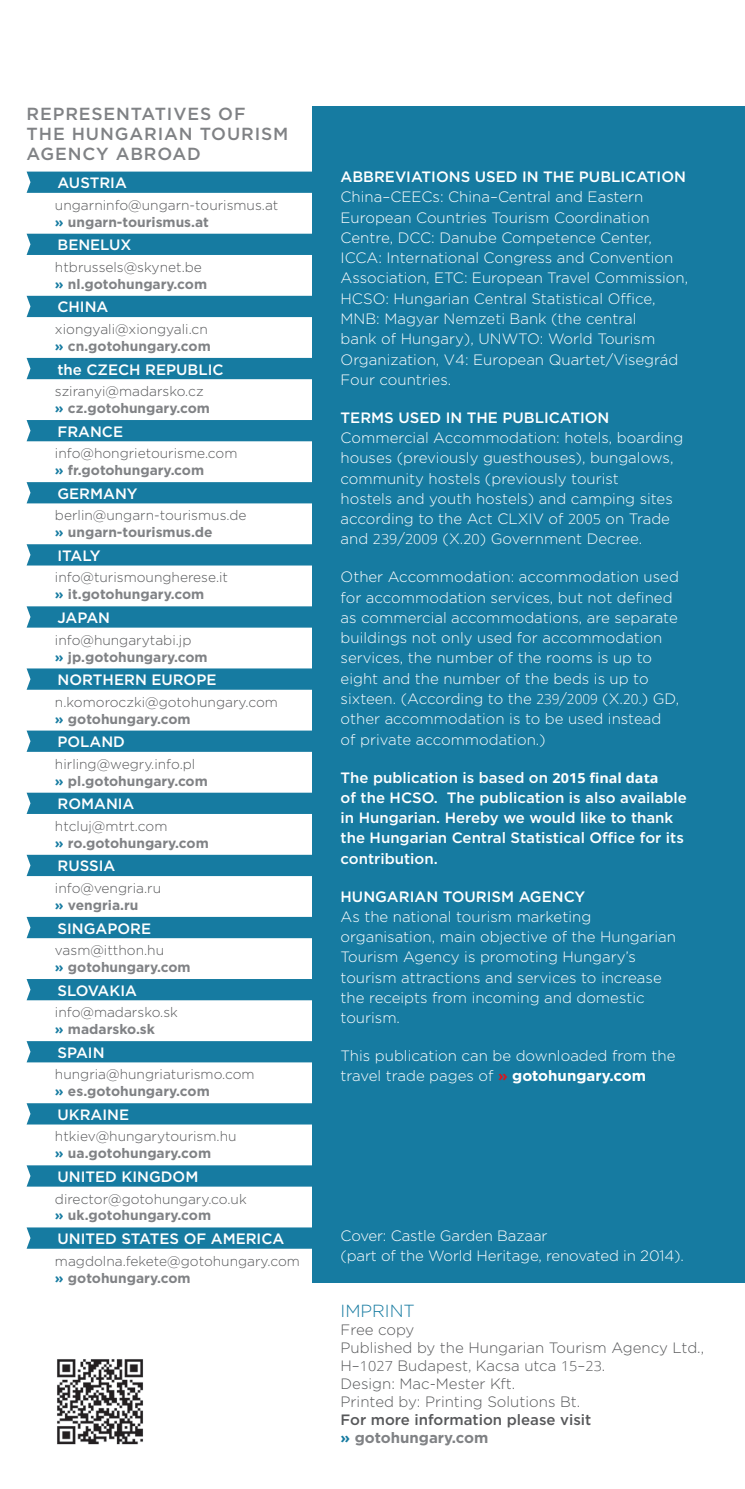
<style>
.page{position:relative;width:745px;height:1489px;background:#fff}
.page>*{position:absolute;margin:0;border:0;box-sizing:border-box;transform-origin:0 0}
.t1{font:500 17.5px/20px "Gotham";letter-spacing:.05em;color:#808285}
.t2{font:300 17.5px "Gotham";color:#167ba1}
.t3{font:300 15px/20.2px "Gotham";color:#fff}
.t4{font:500 15px/20.2px "Gotham";color:#fff}
.t5{font:300 15px/18px "Gotham";color:#57585a}
.t6{font:500 15px/18px "Gotham";color:#57585a}
.t7{font:300 13.75px/17px "Gotham";color:#57585a}
.t8{font:700 13.75px/17px "Gotham";color:#808285}
.s1{font-weight:700;color:#167ba1}
.s2{font-weight:700;color:#808285}
.s3{font-weight:300;color:#57585a}
.s4{color:#167ba1}
.s5{font-family:"Open Sans";font-size:13.75px}
.s6{font-family:"Open Sans";font-weight:700;font-size:13.75px}
.s7{font-weight:700;color:#d7171f}
.s8{font-weight:700}
</style>
<div class="page">
<svg style="left:27px;top:171px;width:285px;height:22px;background:#1e80a4"></svg>
<div style="left:27px;top:234px;width:285px;height:21px;background:#167ba1"></div>
<div style="left:27px;top:296px;width:285px;height:21px;background:#167ba1"></div>
<div style="left:27px;top:358px;width:285px;height:21px;background:#167ba1"></div>
<div style="left:27px;top:420px;width:285px;height:21px;background:#167ba1"></div>
<div style="left:27px;top:482px;width:285px;height:21px;background:#167ba1"></div>
<div style="left:27px;top:544px;width:285px;height:21px;background:#167ba1"></div>
<div style="left:27px;top:606px;width:285px;height:21px;background:#167ba1"></div>
<div style="left:27px;top:668px;width:285px;height:21px;background:#167ba1"></div>
<div style="left:27px;top:730px;width:285px;height:21px;background:#167ba1"></div>
<div style="left:27px;top:792px;width:285px;height:22px;background:#167ba1"></div>
<div style="left:27px;top:854px;width:285px;height:22px;background:#167ba1"></div>
<div style="left:27px;top:916px;width:285px;height:22px;background:#167ba1"></div>
<div style="left:27px;top:979px;width:285px;height:21px;background:#167ba1"></div>
<div style="left:27px;top:1041px;width:285px;height:21px;background:#167ba1"></div>
<div style="left:27px;top:1103px;width:285px;height:21px;background:#167ba1"></div>
<div style="left:27px;top:1165px;width:285px;height:21px;background:#167ba1"></div>
<div style="left:27px;top:1227px;width:285px;height:21px;background:#167ba1"></div>
<div style="left:312px;top:106px;width:432px;height:1176px;background:#167ba1"></div>
<img style="left:57px;top:1359px;width:86px;height:86px">
<p class="t1" style="left:27px;top:104px;width:263px">REPRESENTATIVES OF<br>THE HUNGARIAN TOURISM<br>AGENCY ABROAD</p>
<p class="t4" style="left:57px;top:173px;width:71px">AUSTRIA</p>
<p class="t7" style="left:55px;top:196px;width:225px">ungarninfo@ungarn-tourismus.at <span class="s1">»</span> <span class="s2">ungarn-tourismus.at</span></p>
<p class="t4" style="left:57px;top:235px;width:75px">BENELUX</p>
<p class="t7" style="left:55px;top:258px;width:153px">htbrussels@skynet.be <span class="s1">»</span> <span class="s2">nl.gotohungary.com</span></p>
<p class="t4" style="left:57px;top:297px;width:52px">CHINA</p>
<p class="t7" style="left:55px;top:320px;width:157px">xiongyali@xiongyali.cn <span class="s1">»</span> <span class="s2">cn.gotohungary.com</span></p>
<p class="t4" style="left:57px;top:359px;width:167px">the CZECH REPUBLIC</p>
<p class="t7" style="left:55px;top:382px;width:156px">sziranyi@madarsko.cz <span class="s1">»</span> <span class="s2">cz.gotohungary.com</span></p>
<p class="t4" style="left:57px;top:421px;width:67px">FRANCE</p>
<p class="t7" style="left:55px;top:444px;width:184px">info@hongrietourisme.com <span class="s1">»</span> <span class="s2">fr.gotohungary.com</span></p>
<p class="t4" style="left:57px;top:483px;width:82px">GERMANY</p>
<p class="t7" style="left:55px;top:506px;width:193px">berlin@ungarn-tourismus.de <span class="s1">»</span> <span class="s2">ungarn-tourismus.de</span></p>
<p class="t4" style="left:57px;top:545px;width:45px">ITALY</p>
<p class="t7" style="left:55px;top:568px;width:174px">info@turismoungherese.it <span class="s1">»</span> <span class="s2">it.gotohungary.com</span></p>
<p class="t4" style="left:57px;top:607px;width:54px">JAPAN</p>
<p class="t7" style="left:55px;top:630px;width:154px">info@hungarytabi.jp<br><span class="s1">»</span> <span class="s2">jp.gotohungary.com</span></p>
<p class="t4" style="left:57px;top:669px;width:160px">NORTHERN EUROPE</p>
<p class="t7" style="left:55px;top:693px;width:224px">n.komoroczki@gotohungary.com <span class="s1">»</span> <span class="s2">gotohungary.com</span></p>
<p class="t4" style="left:57px;top:731px;width:69px">POLAND</p>
<p class="t7" style="left:55px;top:755px;width:154px">hirling@wegry.info.pl<br><span class="s1">»</span> <span class="s2">pl.gotohungary.com</span></p>
<p class="t4" style="left:57px;top:793px;width:78px">ROMANIA</p>
<p class="t8" style="left:55px;top:817px;width:155px"><span class="s3">htcluj@mtrt.com<br></span><span class="s4">»</span> ro.gotohungary.com</p>
<p class="t4" style="left:57px;top:855px;width:59px">RUSSIA</p>
<p class="t7" style="left:55px;top:879px;width:107px">info@vengria.ru <span class="s1">»</span> <span class="s2">vengria.ru</span></p>
<p class="t4" style="left:57px;top:917px;width:95px">SINGAPORE</p>
<p class="t8" style="left:55px;top:941px;width:137px"><span class="s3">vasm@itthon.hu<br></span><span class="s4">»</span> gotohungary.com</p>
<p class="t4" style="left:57px;top:980px;width:81px">SLOVAKIA</p>
<p class="t7" style="left:55px;top:1003px;width:124px">info@madarsko.sk <span class="s1">»</span> <span class="s2">madarsko.sk</span></p>
<p class="t4" style="left:57px;top:1042px;width:49px">SPAIN</p>
<p class="t7" style="left:55px;top:1065px;width:201px">hungria@hungriaturismo.com <span class="s1">»</span> <span class="s2">es.gotohungary.com</span></p>
<p class="t4" style="left:57px;top:1104px;width:73px">UKRAINE</p>
<p class="t7" style="left:55px;top:1127px;width:183px">htkiev@hungarytourism.hu <span class="s1">»</span> <span class="s2">ua.gotohungary.com</span></p>
<p class="t4" style="left:57px;top:1166px;width:142px">UNITED KINGDOM</p>
<p class="t7" style="left:55px;top:1189px;width:193px">director@gotohungary.co.uk <span class="s1">»</span> <span class="s2">uk.gotohungary.com</span></p>
<p class="t4" style="left:57px;top:1228px;width:228px">UNITED STATES OF AMERICA</p>
<p class="t7" style="left:55px;top:1251px;width:246px">magdolna.fekete@gotohungary.com <span class="s1">»</span> <span class="s2">gotohungary.com</span></p>
<p class="t4" style="left:340px;top:166px;width:346px">ABBREVIATIONS USED IN THE PUBLICATION</p>
<p class="t3" style="left:340px;top:186px;width:349px">China–CEECs: China–Central and Eastern European Countries Tourism Coordination Centre, DCC: Danube Competence Center, ICCA: International Congress and Convention Association, ETC: European Travel Commission, HCSO: Hungarian Central Statistical Office, MNB: Magyar Nemzeti Bank (the central<br>bank of Hungary), UNWTO: World Tourism Organization, V4: European Quartet/Visegrád Four countries.</p>
<p class="t4" style="left:340px;top:407px;width:270px">TERMS USED IN THE PUBLICATION</p>
<p class="t3" style="left:340px;top:427px;width:344px">Commercial Accommodation: hotels, boarding houses (previously guesthouses), bungalows, community hostels (previously tourist<br>hostels and youth hostels) and camping sites according to the Act CLXIV of <span class="s5">2005</span> on Trade and <span class="s5">239</span>/<span class="s5">2009</span> (X.<span class="s5">20</span>) Government Decree.</p>
<p class="t3" style="left:340px;top:566px;width:340px">Other Accommodation: accommodation used for accommodation services, but not defined as commercial accommodations, are separate buildings not only used for accommodation services, the number of the rooms is up to eight and the number of the beds is up to sixteen. (According to the <span class="s5">239</span>/<span class="s5">2009</span> (X.<span class="s5">20</span>.) GD, other accommodation is to be used instead of private accommodation.)</p>
<p class="t4" style="left:340px;top:766px;width:348px">The publication is based on <span class="s6">2015 final data<br></span>of the HCSO. The publication is also available in Hungarian. Hereby we would like to thank the Hungarian Central Statistical Office for its contribution.</p>
<p class="t4" style="left:340px;top:885px;width:246px">HUNGARIAN TOURISM AGENCY</p>
<p class="t3" style="left:340px;top:906px;width:337px">As the national tourism marketing organisation, main objective of the Hungarian Tourism Agency is promoting Hungary’s tourism attractions and services to increase the receipts from incoming and domestic tourism.</p>
<p class="t3" style="left:340px;top:1045px;width:336px">This publication can be downloaded from the travel trade pages of <span class="s7">»</span> <span class="s8">gotohungary.com</span></p>
<p class="t3" style="left:340px;top:1224px;width:344px">Cover: Castle Garden Bazaar<br>(part of the World Heritage, renovated in 2014).</p>
<p class="t2" style="left:340px;top:1299px;width:76px">IMPRINT</p>
<p class="t5" style="left:340px;top:1320px;width:365px">Free copy<br>Published by the Hungarian Tourism Agency Ltd.,<br>H–<span class="s5">1027</span> Budapest, Kacsa utca <span class="s5">15</span>–<span class="s5">23</span>.<br>Design: Mac-Mester Kft.<br>Printed by: Printing Solutions Bt.</p>
<p class="t6" style="left:340px;top:1410px;width:252px">For more information please visit <span class="s1">»</span> <span class="s2">gotohungary.com</span></p>
</div>
